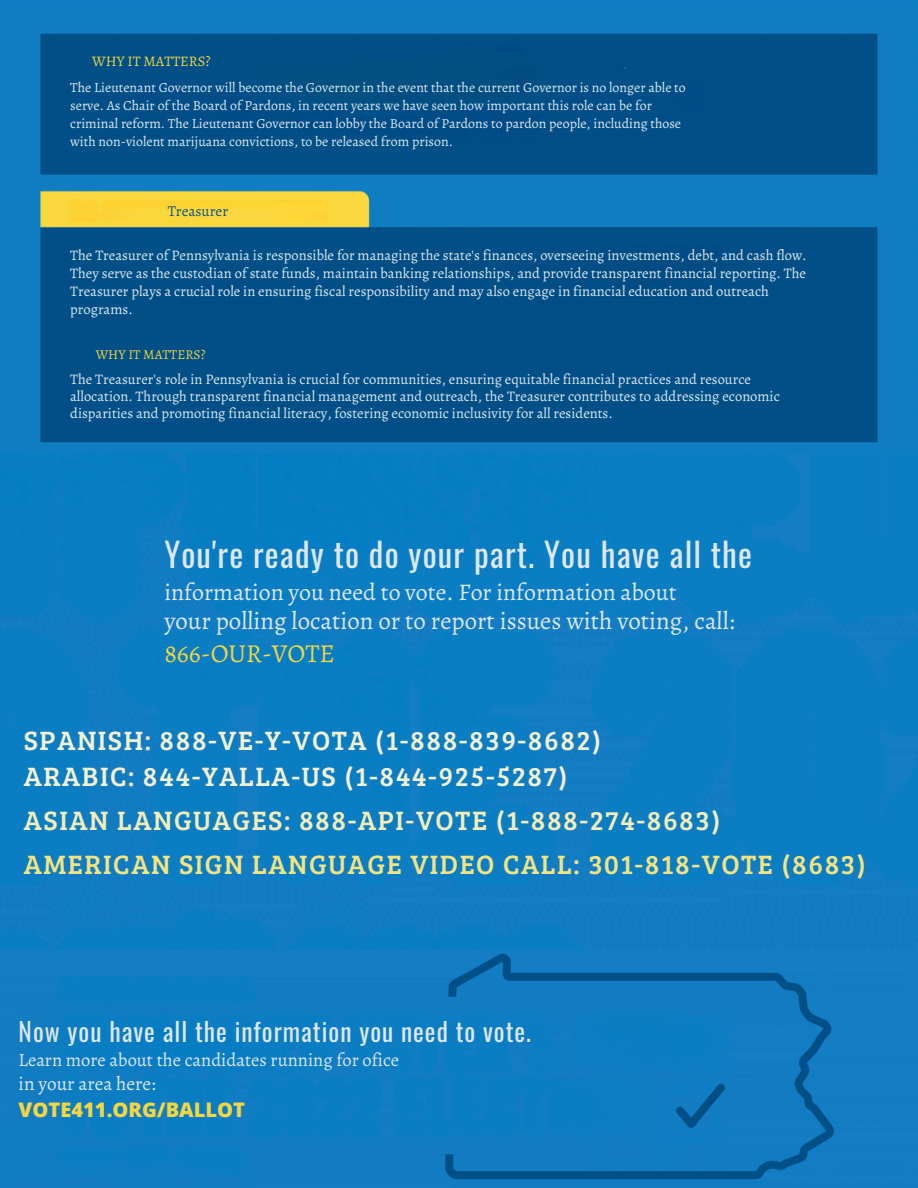
<style>
.page{position:relative;width:918px;height:1188px;background:#fff}
.page>*{position:absolute;margin:0;border:0;box-sizing:border-box;transform-origin:0 0}
.t1{font:33px "Oswald";letter-spacing:.035em;color:#dce7ef}
.t2{font:27.45px/43.8px "Bree Serif";letter-spacing:.055em;color:#f4e381}
.t3{font:27.45px "Bree Serif";letter-spacing:.055em;color:#f4f1d1}
.t4{font:25.95px "Alegreya";color:#f3d642}
.t5{font:25.5px "Oswald";letter-spacing:.04em;color:#dce7ef}
.t6{font:24.9px "Alegreya";color:#dce7ef}
.t7{font:23.85px "Alegreya";color:#dce7ef}
.t8{font:800 20.1px "Open Sans";color:#f3d642}
.t9{font:19.35px "Alegreya";color:#dce7ef}
.t10{font:18.6px "Alegreya";color:#dce7ef}
.t11{font:15.15px "Alegreya";color:#0a5586}
.t12{font:14.55px/18px "Alegreya";color:#dce7ef}
.t13{font:14.55px "Alegreya";color:#f3d642}
.t14{font:13.95px/18px "Alegreya";color:#dce7ef}
.t15{font:13.5px "Alegreya";color:#f3d642}
.s1{color:#f4f1d1}
.s2{color:#f4edb7}
</style>
<div class="page">
<img style="left:0;top:452px;width:918px;height:499px">
<img style="left:0;top:0;width:918px;height:452px">
<img style="left:0;top:951px;width:918px;height:237px">
<h4 class="t13" style="left:92px;top:51px;width:120px">WHY IT MATTERS?</h4>
<h5 class="t14" style="left:70px;top:78px;width:617px">The Lieutenant Governor will become the Governor in the event that the current Governor is no longer able to serve. As Chair of the Board of Pardons, in recent years we have seen how important this role can be for criminal reform. The Lieutenant Governor can lobby the Board of Pardons to pardon people, including those with non-violent marijuana convictions, to be released from prison.</h5>
<h5 class="t11" style="left:168px;top:201px;width:62px">Treasurer</h5>
<h5 class="t12" style="left:70px;top:247px;width:738px">The Treasurer of Pennsylvania is responsible for managing the state's finances, overseeing investments, debt, and cash flow.<br>They serve as the custodian of state funds, maintain banking relationships, and provide transparent financial reporting. The Treasurer plays a crucial role in ensuring fiscal responsibility and may also engage in financial education and outreach programs.</h5>
<p class="t15" style="left:96px;top:345px;width:111px">WHY IT MATTERS?</p>
<h5 class="t12" style="left:70px;top:371px;width:711px;line-height:16.8px">The Treasurer's role in Pennsylvania is crucial for communities, ensuring equitable financial practices and resource allocation. Through transparent financial management and outreach, the Treasurer contributes to addressing economic disparities and promoting financial literacy, fostering economic inclusivity for all residents.</h5>
<h1 class="t1" style="left:164px;top:529px;width:589px">You're ready to do your part. You have all the</h1>
<h1 class="t7" style="left:164px;top:575px;width:514px">information you need to vote. For information about</h1>
<h1 class="t6" style="left:164px;top:603px;width:572px">your polling location or to report issues with voting, call:</h1>
<h1 class="t4" style="left:164px;top:635px;width:172px">866-OUR-VOTE</h1>
<h3 class="t3" style="left:24px;top:721px;width:579px">SPANISH: 888-VE-Y-VOTA (1-888-839-8682)</h3>
<p class="t2" style="left:24px;top:753px;width:844px"><span class="s1">ARABIC: 844-YALLA-US (1-844-925-5287)<br></span><span class="s2">ASIAN LANGUAGES: 888-API-VOTE (1-888-274-8683)<br></span>AMERICAN SIGN LANGUAGE VIDEO CALL: 301-818-VOTE (8683)</p>
<h1 class="t5" style="left:19px;top:1011px;width:514px">Now you have all the information you need to vote.</h1>
<h1 class="t10" style="left:19px;top:1047px;width:382px">Learn more about the candidates running for ofice</h1>
<h1 class="t9" style="left:19px;top:1070px;width:139px">in your area here:</h1>
<h1 class="t8" style="left:19px;top:1096px;width:228px">VOTE411.ORG/BALLOT</h1>
</div>
